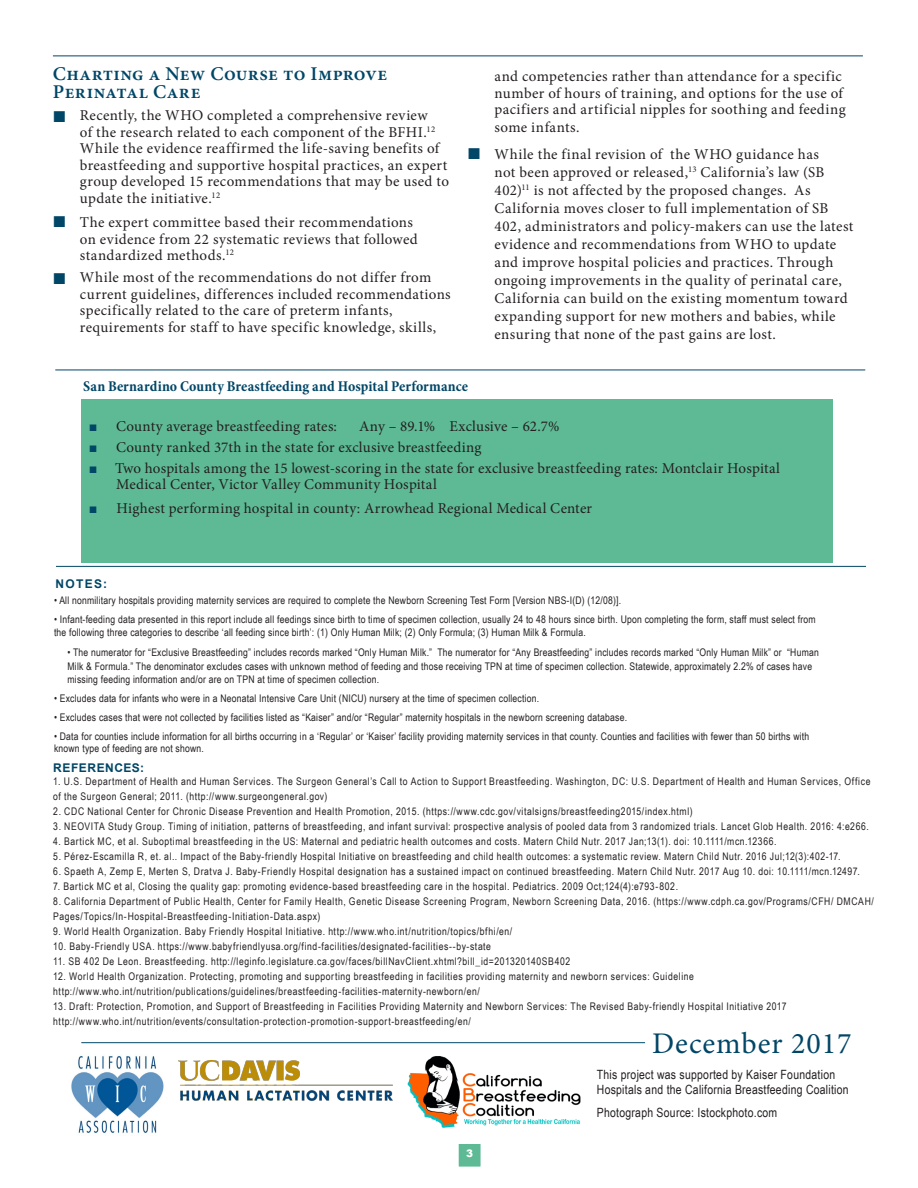
<style>
.page{position:relative;width:918px;height:1188px;background:#fff}
.page>*{position:absolute;margin:0;border:0;box-sizing:border-box;transform-origin:0 0}
.t1{font:30px "Minion Pro";letter-spacing:.03em;color:#004666}
.t2{font:600 19.5px/18px "Minion Pro";letter-spacing:.02em;color:#004666}
.t3{font:15px/16.5px "Minion Pro";letter-spacing:.02em;color:#231f20}
.t4{font:700 condensed 15px "Minion Pro";letter-spacing:.005em;color:#004666}
.t5{font:12.75px/15px "Arial Narrow";letter-spacing:.02em;color:#231f20}
.t6{font:700 12px "Arial";letter-spacing:.045em;color:#004666}
.t7{font:10.5px/15px "Arial Narrow";letter-spacing:.05em;color:#231f20}
.t8{font:10.5px/13.5px "Arial Narrow";letter-spacing:.02em;color:#231f20}
.t9{font:900 10.35px "Arial";color:#fff}
</style>
<div class="page">
<div style="left:81px;top:399px;width:752px;height:164px;background:#5dba95"></div>
<div style="left:459px;top:1144px;width:21px;height:22px;background:#5dba95"></div>
<hr style="left:55px;top:370px;width:810px;height:1px;background:#004666">
<hr style="left:53px;top:56px;width:810px;height:1px;background:#004666">
<hr style="left:56px;top:566px;width:810px;height:1px;background:#004666">
<hr style="left:81px;top:1042px;width:564px;height:1px;background:#004666">
<img style="left:407px;top:1056px;width:174px;height:72px">
<img style="left:178px;top:1061px;width:215px;height:40px">
<img style="left:71px;top:1056px;width:93px;height:78px">
<h2 class="t2" style="left:53px;top:65px;width:336px">Charting a New Course to Improve<br>Perinatal Care</h2>
<p class="t3" style="left:80px;top:107px;width:371px">Recently, the WHO completed a comprehensive review<br>of the research related to each component of the BFHI.<sup>12<br></sup>While the evidence reaffirmed the life-saving benefits of breastfeeding and supportive hospital practices, an expert group developed 15 recommendations that may be used to update the initiative.<sup>12</sup></p>
<h3 class="t3" style="left:80px;top:214px;width:339px">The expert committee based their recommendations on evidence from 22 systematic reviews that followed standardized methods.<sup>12</sup></h3>
<h3 class="t3" style="left:80px;top:269px;width:372px">While most of the recommendations do not differ from current guidelines, differences included recommendations specifically related to the care of preterm infants, requirements for staff to have specific knowledge, skills,</h3>
<h3 class="t3" style="left:495px;top:68px;width:353px">and competencies rather than attendance for a specific number of hours of training, and options for the use of pacifiers and artificial nipples for soothing and feeding</h3>
<h3 class="t3" style="left:495px;top:114px;width:326px;line-height:26.2px">some infants.<br>While the final revision of the WHO guidance has</h3>
<p class="t3" style="left:495px;top:163px;width:360px;line-height:18px">not been approved or released,<sup>13</sup> California’s law (SB 402)<sup>11</sup> is not affected by the proposed changes. As California moves closer to full implementation of SB 402, administrators and policy-makers can use the latest evidence and recommendations from WHO to update and improve hospital policies and practices. Through ongoing improvements in the quality of perinatal care, California can build on the existing momentum toward expanding support for new mothers and babies, while ensuring that none of the past gains are lost.</p>
<p class="t4" style="left:83px;top:376px;width:386px">San Bernardino County Breastfeeding and Hospital Performance</p>
<p class="t3" style="left:116px;top:418px;width:223px">County average breastfeeding rates:</p>
<p class="t3" style="left:359px;top:418px;width:202px">Any – 89.1% Exclusive – 62.7%</p>
<p class="t3" style="left:116px;top:439px;width:367px">County ranked 37th in the state for exclusive breastfeeding</p>
<p class="t3" style="left:115px;top:460px;width:667px">Two hospitals among the 15 lowest-scoring in the state for exclusive breastfeeding rates: Montclair Hospital<br>Medical Center, Victor Valley Community Hospital</p>
<p class="t3" style="left:116px;top:500px;width:477px">Highest performing hospital in county: Arrowhead Regional Medical Center</p>
<p class="t6" style="left:56px;top:576px;width:53px">NOTES:</p>
<p class="t8" style="left:54px;top:593px;width:569px">• All nonmilitary hospitals providing maternity services are required to complete the Newborn Screening Test Form [Version NBS-I(D) (12/08)].</p>
<p class="t8" style="left:54px;top:612px;width:763px">• Infant-feeding data presented in this report include all feedings since birth to time of specimen collection, usually 24 to 48 hours since birth. Upon completing the form, staff must select from the following three categories to describe ‘all feeding since birth’: (1) Only Human Milk; (2) Only Formula; (3) Human Milk &amp; Formula.</p>
<p class="t8" style="left:68px;top:645px;width:753px">• The numerator for “Exclusive Breastfeeding” includes records marked “Only Human Milk.” The numerator for “Any Breastfeeding” includes records marked “Only Human Milk” or “Human<br>Milk &amp; Formula.” The denominator excludes cases with unknown method of feeding and those receiving TPN at time of specimen collection. Statewide, approximately 2.2% of cases have missing feeding information and/or are on TPN at time of specimen collection.</p>
<p class="t8" style="left:54px;top:691px;width:487px">• Excludes data for infants who were in a Neonatal Intensive Care Unit (NICU) nursery at the time of specimen collection.</p>
<p class="t8" style="left:54px;top:710px;width:575px">• Excludes cases that were not collected by facilities listed as “Kaiser” and/or “Regular” maternity hospitals in the newborn screening database.</p>
<p class="t8" style="left:54px;top:729px;width:757px;line-height:12px">• Data for counties include information for all births occurring in a ‘Regular’ or ‘Kaiser’ facility providing maternity services in that county. Counties and facilities with fewer than 50 births with known type of feeding are not shown.</p>
<p class="t6" style="left:53px;top:760px;width:92px">REFERENCES:</p>
<p class="t7" style="left:53px;top:773px;width:819px">1. U.S. Department of Health and Human Services. The Surgeon General’s Call to Action to Support Breastfeeding. Washington, DC: U.S. Department of Health and Human Services, Office of the Surgeon General; 2011. (http://www.surgeongeneral.gov)</p>
<p class="t7" style="left:53px;top:803px;width:641px">2. CDC National Center for Chronic Disease Prevention and Health Promotion, 2015. (https://www.cdc.gov/vitalsigns/breastfeeding2015/index.html)</p>
<p class="t7" style="left:53px;top:818px;width:817px">3. NEOVITA Study Group. Timing of initiation, patterns of breastfeeding, and infant survival: prospective analysis of pooled data from 3 randomized trials. Lancet Glob Health. 2016: 4:e266.</p>
<p class="t7" style="left:53px;top:833px;width:725px">4. Bartick MC, et al. Suboptimal breastfeeding in the US: Maternal and pediatric health outcomes and costs. Matern Child Nutr. 2017 Jan;13(1). doi: 10.1111/mcn.12366.</p>
<p class="t7" style="left:53px;top:848px;width:789px">5. Pérez-Escamilla R, et. al.. Impact of the Baby-friendly Hospital Initiative on breastfeeding and child health outcomes: a systematic review. Matern Child Nutr. 2016 Jul;12(3):402-17.</p>
<p class="t7" style="left:53px;top:863px;width:808px">6. Spaeth A, Zemp E, Merten S, Dratva J. Baby-Friendly Hospital designation has a sustained impact on continued breastfeeding. Matern Child Nutr. 2017 Aug 10. doi: 10.1111/mcn.12497.</p>
<p class="t7" style="left:53px;top:878px;width:626px">7. Bartick MC et al, Closing the quality gap: promoting evidence-based breastfeeding care in the hospital. Pediatrics. 2009 Oct;124(4):e793-802.</p>
<p class="t7" style="left:53px;top:893px;width:822px">8. California Department of Public Health, Center for Family Health, Genetic Disease Screening Program, Newborn Screening Data, 2016. (https://www.cdph.ca.gov/Programs/CFH/ DMCAH/<br>Pages/Topics/In-Hospital-Breastfeeding-Initiation-Data.aspx)</p>
<p class="t7" style="left:53px;top:923px;width:461px">9. World Health Organization. Baby Friendly Hospital Initiative. http://www.who.int/nutrition/topics/bfhi/en/</p>
<p class="t7" style="left:53px;top:938px;width:439px">10. Baby-Friendly USA. https://www.babyfriendlyusa.org/find-facilities/designated-facilities--by-state</p>
<p class="t7" style="left:53px;top:953px;width:519px">11. SB 402 De Leon. Breastfeeding. http://leginfo.legislature.ca.gov/faces/billNavClient.xhtml?bill_id=201320140SB402</p>
<p class="t7" style="left:53px;top:968px;width:642px">12. World Health Organization. Protecting, promoting and supporting breastfeeding in facilities providing maternity and newborn services: Guideline http://www.who.int/nutrition/publications/guidelines/breastfeeding-facilities-maternity-newborn/en/</p>
<p class="t7" style="left:53px;top:998px;width:735px">13. Draft: Protection, Promotion, and Support of Breastfeeding in Facilities Providing Maternity and Newborn Services: The Revised Baby-friendly Hospital Initiative 2017 http://www.who.int/nutrition/events/consultation-protection-promotion-support-breastfeeding/en/</p>
<p class="t9" style="left:466px;top:1146px;width:8px">3</p>
<h1 class="t1" style="left:652px;top:1023px;width:201px">December 2017</h1>
<p class="t5" style="left:597px;top:1067px;width:253px">This project was supported by Kaiser Foundation<br>Hospitals and the California Breastfeeding Coalition</p>
<p class="t5" style="left:597px;top:1105px;width:182px">Photograph Source: Istockphoto.com</p>
</div>
